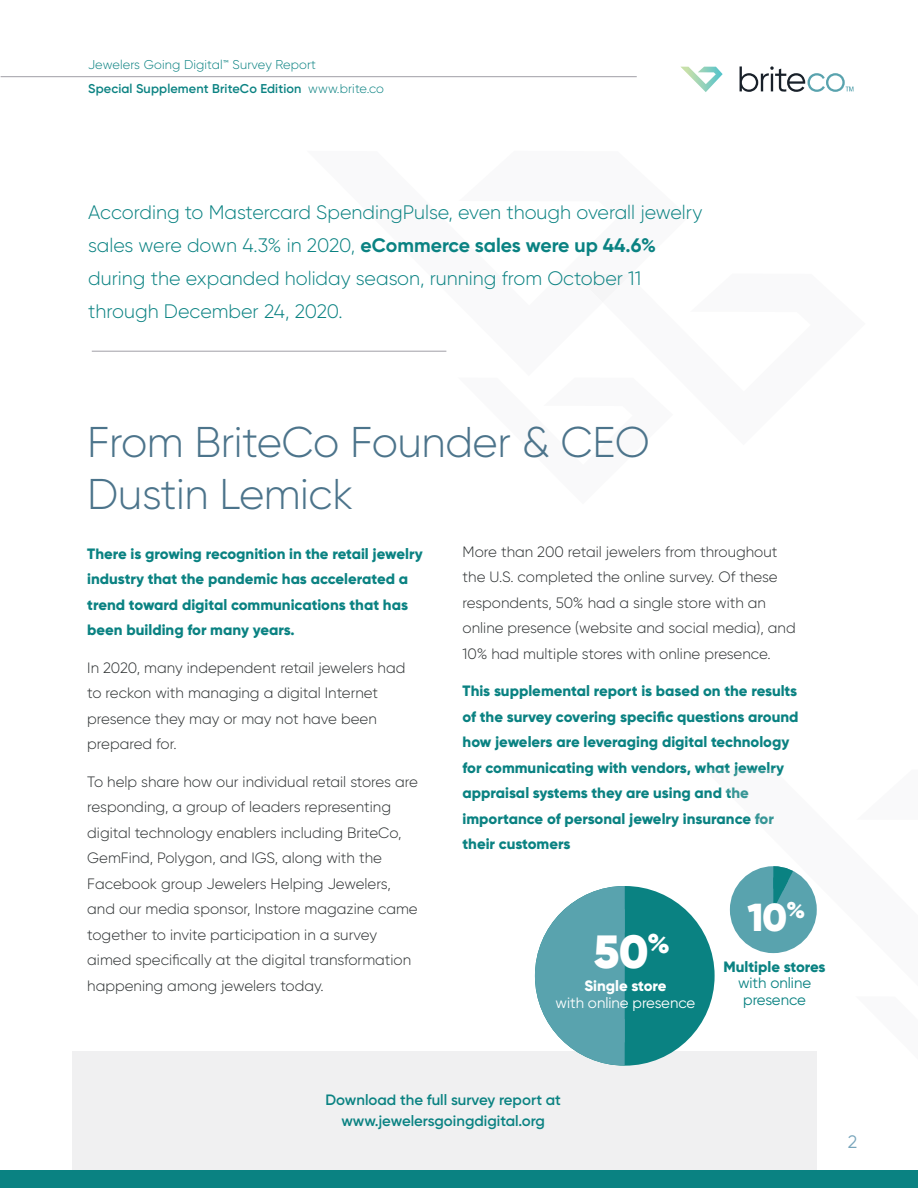
<style>
.page{position:relative;width:918px;height:1188px;background:#fff}
.page>*{position:absolute;margin:0;border:0;box-sizing:border-box;transform-origin:0 0}
.t1{font:900 46.5px "Gilroy";color:#fff}
.t2{font:300 42.9px/51.6px "Gilroy";letter-spacing:-.01em;color:#4c748b}
.t3{font:900 39px "Gilroy";color:#fff}
.t4{font:300 19.5px/33px "Gilroy";color:#0a8282}
.t5{font:18px "Gilroy";color:#78a5bb}
.t6{font:300 15px/25.5px "Gilroy";color:#2d3132}
.t7{font:800 15px/25.5px "Gilroy";color:#0a8282}
.t8{font:600 15px "Gilroy";color:#0a8282}
.t9{font:15px "Gilroy";color:#fff}
.t10{font:15px/16.5px "Gilroy";color:#0a8282;text-align:center}
.t11{font:800 15px "Gilroy";color:#fff}
.t12{font:300 12.75px/24px "Gilroy";letter-spacing:.01em;color:#0a8282}
.s1{font-weight:600}
.s2{font-weight:700}
</style>
<div class="page">
<div style="left:0;top:1170px;width:918px;height:18px;background:#0a8282"></div>
<hr style="left:1px;top:76px;width:636px;height:1px;background:#a09fa6">
<svg style="left:681px;top:67px;width:42px;height:25px"></svg>
<svg style="left:740px;top:66px;width:113px;height:26px"></svg>
<div style="left:72px;top:1051px;width:745px;height:119px;background:#f0f0f1"></div>
<hr style="left:92px;top:351px;width:354px;height:1px;background:#a09fa6">
<div style="left:558px;top:909px;width:133px;height:133px;background:#0a8282;border-radius:50%"></div>
<div style="left:535px;top:886px;width:180px;height:180px;border:47px solid #0a8282;border-radius:50%"></div>
<svg style="left:534px;top:886px;width:91px;height:179px"></svg>
<svg style="left:704px;top:866px;width:113px;height:129px"></svg>
<p class="t12" style="left:88px;top:52px;width:297px">Jewelers Going Digital™ Survey Report<br><span class="s1">Special Supplement BriteCo Edition</span> www.brite.co</p>
<p class="t4" style="left:88px;top:195px;width:616px">According to Mastercard SpendingPulse, even though overall jewelry sales were down 4.3% in 2020, <span class="s2">eCommerce sales were up 44.6% </span>during the expanded holiday season, running from October 11 through December 24, 2020.</p>
<p class="t2" style="left:87px;top:416px;width:564px">From BriteCo Founder &amp; CEO<br>Dustin Lemick</p>
<p class="t7" style="left:87px;top:541px;width:337px">There is growing recognition in the retail jewelry industry that the pandemic has accelerated a trend toward digital communications that has been building for many years.</p>
<p class="t6" style="left:87px;top:655px;width:320px">In 2020, many independent retail jewelers had to reckon with managing a digital Internet presence they may or may not have been prepared for.</p>
<p class="t6" style="left:87px;top:769px;width:332px">To help share how our individual retail stores are responding, a group of leaders representing digital technology enablers including BriteCo, GemFind, Polygon, and IGS, along with the Facebook group Jewelers Helping Jewelers, and our media sponsor, Instore magazine came together to invite participation in a survey aimed specifically at the digital transformation happening among jewelers today.</p>
<p class="t6" style="left:463px;top:538px;width:335px">More than 200 retail jewelers from throughout the U.S. completed the online survey. Of these respondents, 50% had a single store with an online presence (website and social media), and 10% had multiple stores with online presence.</p>
<p class="t7" style="left:463px;top:678px;width:337px">This supplemental report is based on the results of the survey covering specific questions around how jewelers are leveraging digital technology for communicating with vendors, what jewelry appraisal systems they are using and the importance of personal jewelry insurance for their customers</p>
<p class="t1" style="left:594px;top:922px;width:78px">50<sup>%</sup></p>
<p class="t11" style="left:584px;top:976px;width:84px">Single store</p>
<p class="t9" style="left:556px;top:993px;width:141px">with online presence</p>
<p class="t3" style="left:748px;top:893px;width:59px">10<sup>%</sup></p>
<p class="t7" style="left:724px;top:954px;width:104px">Multiple stores</p>
<p class="t10" style="left:738px;top:975px;width:75px">with online presence</p>
<p class="t8" style="left:326px;top:1091px;width:237px">Download the full survey report at</p>
<p class="t8" style="left:341px;top:1112px;width:205px">www.jewelersgoingdigital.org</p>
<p class="t5" style="left:848px;top:1131px;width:11px">2</p>
</div>
